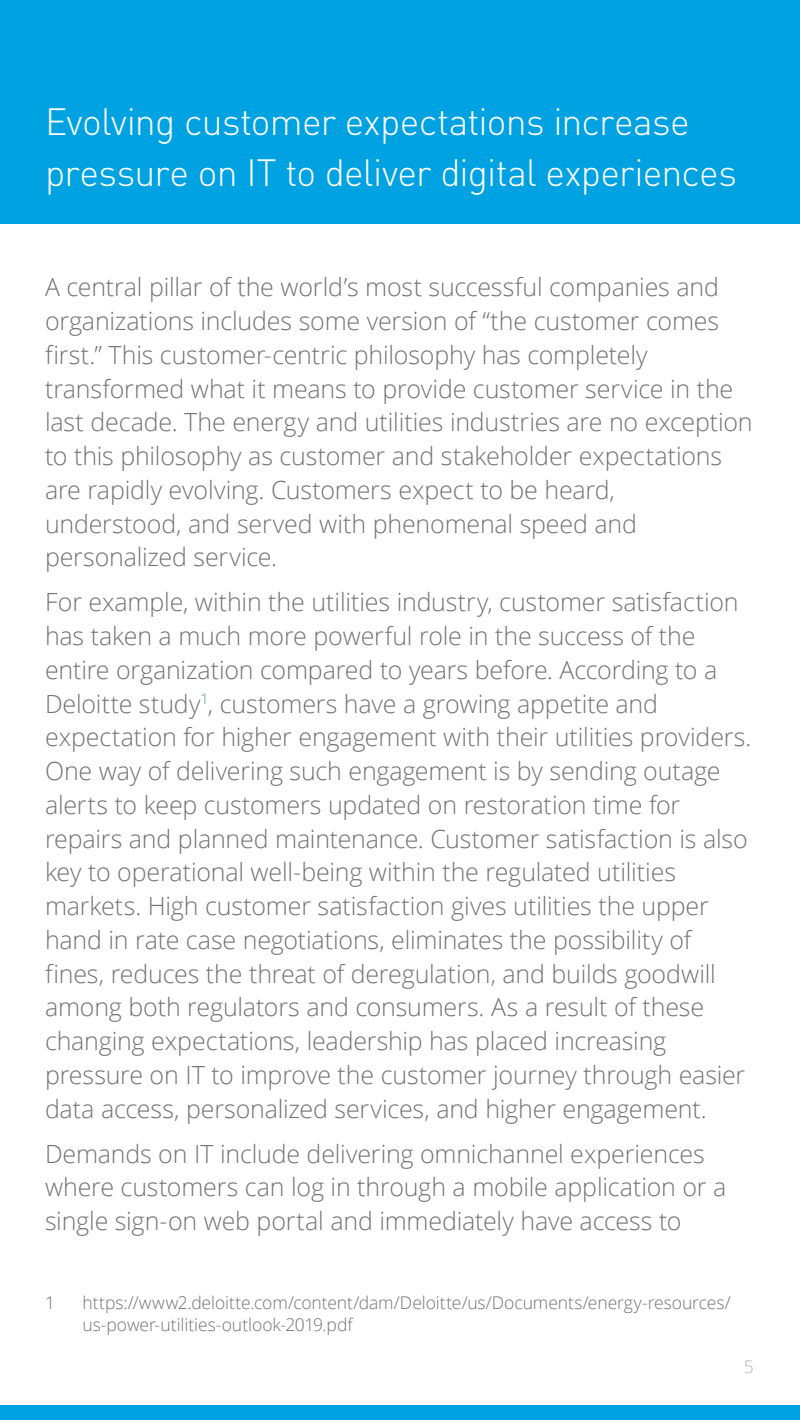
<style>
.page{position:relative;width:800px;height:1420px;background:#fff}
.page>*{position:absolute;margin:0;border:0;box-sizing:border-box;transform-origin:0 0}
.t1{font:300 37.5px/51.2px "DIN Pro";letter-spacing:-.02em;color:#fff}
.t2{font:300 25px/33.8px "Open Sans";letter-spacing:-.005em;color:#737274}
.t3{font:300 17.5px/22.5px "Open Sans";letter-spacing:-.005em;color:#737274}
.t4{font:300 17.5px "Open Sans";color:#b3b3b3}
</style>
<div class="page">
<div style="left:0;top:1405px;width:800px;height:15px;background:#00a2e2"></div>
<div style="left:0;top:0;width:800px;height:224px;background:#00a2e2"></div>
<h1 class="t1" style="left:45px;top:93px;width:693px">Evolving customer expectations increase pressure on IT to deliver digital experiences</h1>
<p class="t2" style="left:45px;top:270px;width:709px">A central pillar of the world’s most successful companies and organizations includes some version of “the customer comes first.” This customer-centric philosophy has completely transformed what it means to provide customer service in the last decade. The energy and utilities industries are no exception to this philosophy as customer and stakeholder expectations are rapidly evolving. Customers expect to be heard, understood, and served with phenomenal speed and personalized service.</p>
<p class="t2" style="left:45px;top:585px;width:708px">For example, within the utilities industry, customer satisfaction has taken a much more powerful role in the success of the entire organization compared to years before. According to a Deloitte study<sup>1</sup>, customers have a growing appetite and expectation for higher engagement with their utilities providers.<br>One way of delivering such engagement is by sending outage alerts to keep customers updated on restoration time for repairs and planned maintenance. Customer satisfaction is also key to operational well-being within the regulated utilities markets. High customer satisfaction gives utilities the upper hand in rate case negotiations, eliminates the possibility of fines, reduces the threat of deregulation, and builds goodwill among both regulators and consumers. As a result of these changing expectations, leadership has placed increasing pressure on IT to improve the customer journey through easier data access, personalized services, and higher engagement.</p>
<p class="t2" style="left:45px;top:1136px;width:683px">Demands on IT include delivering omnichannel experiences where customers can log in through a mobile application or a single sign-on web portal and immediately have access to</p>
<p class="t3" style="left:45px;top:1291px;width:11px">1</p>
<p class="t3" style="left:83px;top:1291px;width:650px">https://www2.deloitte.com/content/dam/Deloitte/us/Documents/energy-resources/ us-power-utilities-outlook-2019.pdf</p>
<p class="t4" style="left:744px;top:1354px;width:11px">5</p>
</div>
